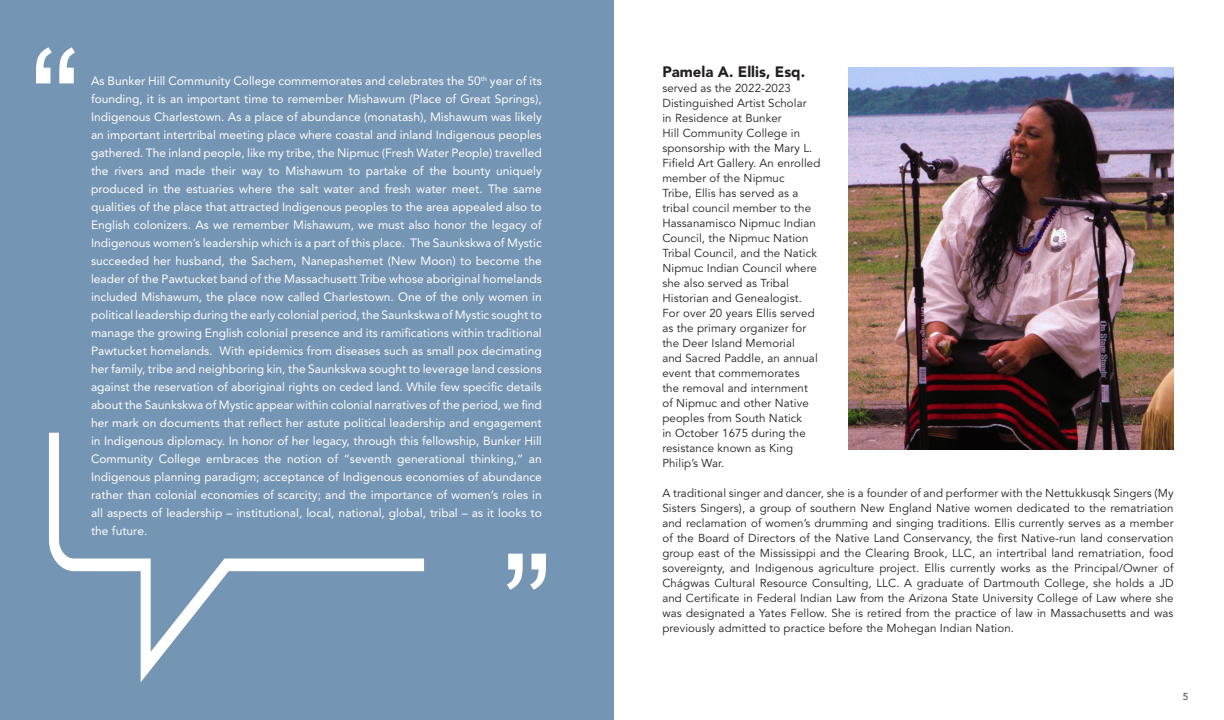
<style>
.page{position:relative;width:1224px;height:720px;background:#fff}
.page>*{position:absolute;margin:0;border:0;box-sizing:border-box;transform-origin:0 0}
.t1{font:900 15px "Avenir LT Std";color:#231f20}
.t2{font:12px/18px "Avenir LT Std";color:#fff;text-align:justify}
.t3{font:11.5px/15px "Avenir LT Std";letter-spacing:.01em;color:#231f20}
.Body_Text{font:10px "Avenir LT Std";color:#3e3e3f}
</style>
<div class="page">
<div style="left:0;top:0;width:613px;height:720px;background:#7495b4"></div>
<svg style="left:49px;top:433px;width:375px;height:249px"></svg>
<svg style="left:36px;top:47px;width:39px;height:36px"></svg>
<svg style="left:507px;top:554px;width:39px;height:36px"></svg>
<img style="left:849px;top:68px;width:325px;height:382px">
<p class="t2" style="left:91px;top:72px;width:452px">As Bunker Hill Community College commemorates and celebrates the 50<sup>th</sup> year of its founding, it is an important time to remember Mishawum (Place of Great Springs), Indigenous Charlestown. As a place of abundance (monatash), Mishawum was likely an important intertribal meeting place where coastal and inland Indigenous peoples gathered. The inland people, like my tribe, the Nipmuc (Fresh Water People) travelled the rivers and made their way to Mishawum to partake of the bounty uniquely produced in the estuaries where the salt water and fresh water meet. The same qualities of the place that attracted Indigenous peoples to the area appealed also to English colonizers. As we remember Mishawum, we must also honor the legacy of Indigenous women’s leadership which is a part of this place. The Saunkskwa of Mystic succeeded her husband, the Sachem, Nanepashemet (New Moon) to become the leader of the Pawtucket band of the Massachusett Tribe whose aboriginal homelands included Mishawum, the place now called Charlestown. One of the only women in political leadership during the early colonial period, the Saunkskwa of Mystic sought to manage the growing English colonial presence and its ramifications within traditional Pawtucket homelands. With epidemics from diseases such as small pox decimating her family, tribe and neighboring kin, the Saunkskwa sought to leverage land cessions against the reservation of aboriginal rights on ceded land. While few specific details about the Saunkskwa of Mystic appear within colonial narratives of the period, we find her mark on documents that reflect her astute political leadership and engagement in Indigenous diplomacy. In honor of her legacy, through this fellowship, Bunker Hill Community College embraces the notion of “seventh generational thinking,” an Indigenous planning paradigm; acceptance of Indigenous economies of abundance rather than colonial economies of scarcity; and the importance of women’s roles in all aspects of leadership – institutional, local, national, global, tribal – as it looks to the future.</p>
<p class="t1" style="left:662px;top:62px;width:144px">Pamela A. Ellis, Esq.</p>
<p class="t3" style="left:662px;top:81px;width:160px">served as the 2022-2023<br>Distinguished Artist Scholar<br>in Residence at Bunker<br>Hill Community College in sponsorship with the Mary L.<br>Fifield Art Gallery. An enrolled member of the Nipmuc<br>Tribe, Ellis has served as a tribal council member to the<br>Hassanamisco Nipmuc Indian<br>Council, the Nipmuc Nation<br>Tribal Council, and the Natick<br>Nipmuc Indian Council where she also served as Tribal<br>Historian and Genealogist.<br>For over 20 years Ellis served as the primary organizer for the Deer Island Memorial<br>and Sacred Paddle, an annual event that commemorates<br>the removal and internment of Nipmuc and other Native peoples from South Natick<br>in October 1675 during the resistance known as King<br>Philip’s War.</p>
<p class="t3" style="left:662px;top:486px;width:513px;text-align:justify">A traditional singer and dancer, she is a founder of and performer with the Nettukkusqk Singers (My Sisters Singers), a group of southern New England Native women dedicated to the rematriation and reclamation of women’s drumming and singing traditions. Ellis currently serves as a member of the Board of Directors of the Native Land Conservancy, the first Native-run land conservation group east of the Mississippi and the Clearing Brook, LLC, an intertribal land rematriation, food sovereignty, and Indigenous agriculture project. Ellis currently works as the Principal/Owner of Chágwas Cultural Resource Consulting, LLC. A graduate of Dartmouth College, she holds a JD and Certificate in Federal Indian Law from the Arizona State University College of Law where she was designated a Yates Fellow. She is retired from the practice of law in Massachusetts and was previously admitted to practice before the Mohegan Indian Nation.</p>
<p class="Body_Text" style="left:1183px;top:690px;width:7px">5</p>
</div>
